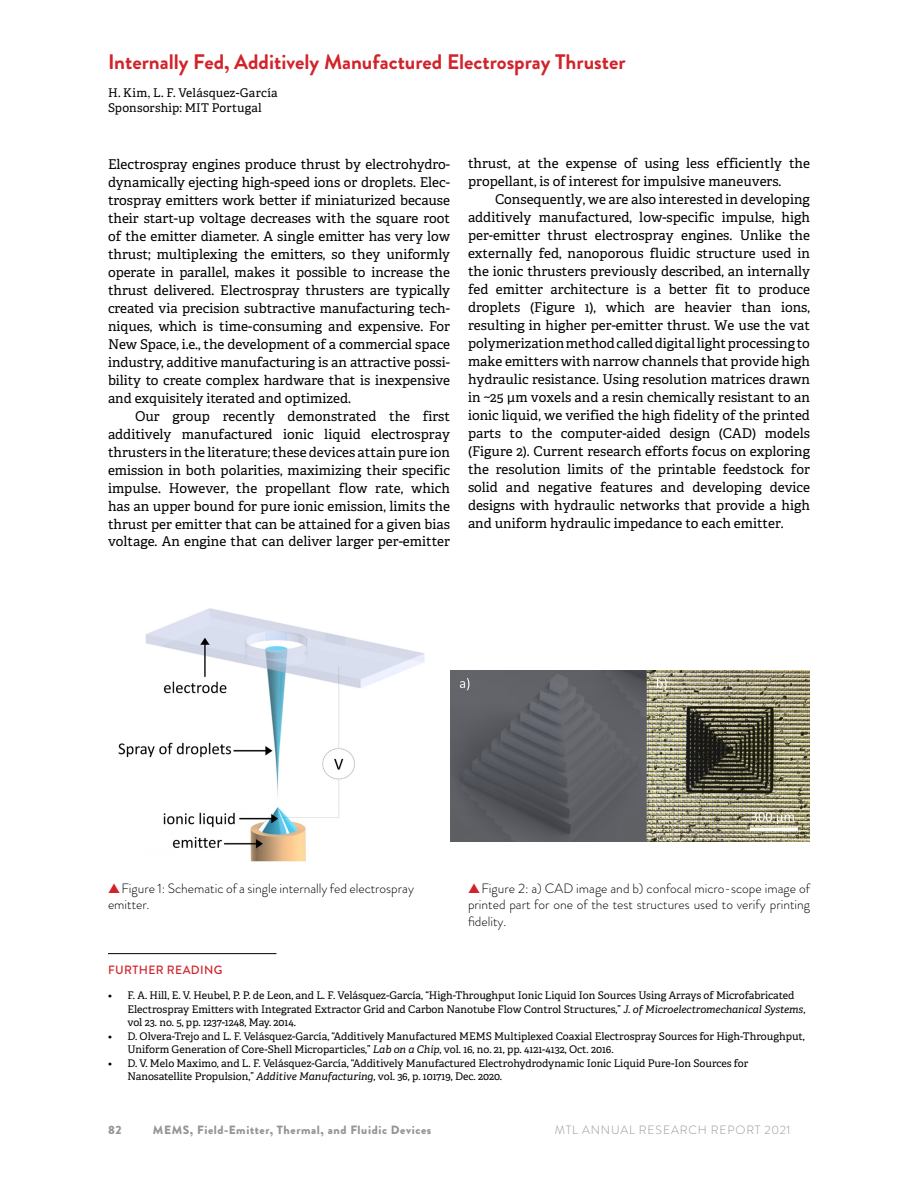
<style>
.page{position:relative;width:918px;height:1188px;background:#fff}
.page>*{position:absolute;margin:0;border:0;box-sizing:border-box;transform-origin:0 0}
.t1{font:700 21px "Brandon Grotesque";color:#d2232a}
.t2{font:13.5px/18px "Adelle Basic";color:#000;text-align:justify}
.t3{font:300 13.5px/16.5px "Brandon Grotesque";color:#000}
.t4{font:12px/15px "Adelle Basic";letter-spacing:.015em;color:#000}
.t5{font:900 12px "Brandon Grotesque";letter-spacing:.05em;color:#939598}
.t6{font:300 12px "Brandon Grotesque";letter-spacing:.07em;color:#939598}
.t7{font:500 12px "Brandon Grotesque";letter-spacing:.03em;color:#d2232a}
.t8{font:10.5px/13.5px "Adelle Basic";color:#000}
.s1{font-family:"Times New Roman"}
.s2{color:#d2232a}
.s3{font-style:italic}
</style>
<div class="page">
<hr style="left:108px;top:953px;width:168px;height:1px;background:#000">
<img style="left:118px;top:608px;width:307px;height:253px">
<img style="left:450px;top:671px;width:360px;height:170px">
<h1 class="t1" style="left:108px;top:47px;width:519px">Internally Fed, Additively Manufactured Electrospray Thruster</h1>
<p class="t4" style="left:108px;top:85px;width:171px">H. Kim<span class="s1">,</span> L. F. Velásquez-García<br>Sponsorship: MIT Portugal</p>
<p class="t2" style="left:108px;top:155px;width:344px">Electrospray engines produce thrust by electrohydro&shy;dynamically ejecting high-speed ions or droplets. Elec&shy;trospray emitters work better if miniaturized because their start-up voltage decreases with the square root of the emitter diameter. A single emitter has very low thrust; multiplexing the emitters, so they uniformly operate in parallel, makes it possible to increase the thrust delivered. Electrospray thrusters are typically created via precision subtractive manufacturing tech&shy;niques, which is time-consuming and expensive. For New Space, i.e., the development of a commercial space industry, additive manufacturing is an attractive possi&shy;bility to create complex hardware that is inexpensive and exquisitely iterated and optimized.</p>
<p class="t2" style="left:108px;top:407px;width:344px;text-indent:27px">Our group recently demonstrated the first additively manufactured ionic liquid electrospray thrusters in the literature; these devices attain pure ion emission in both polarities, maximizing their specific impulse. However, the propellant flow rate, which has an upper bound for pure ionic emission, limits the thrust per emitter that can be attained for a given bias voltage. An engine that can deliver larger per-emitter</p>
<p class="t2" style="left:468px;top:155px;width:343px">thrust, at the expense of using less efficiently the propellant, is of interest for impulsive maneuvers.</p>
<p class="t2" style="left:468px;top:191px;width:344px;text-indent:27px">Consequently, we are also interested in developing additively manufactured, low-specific impulse, high per-emitter thrust electrospray engines. Unlike the externally fed, nanoporous fluidic structure used in the ionic thrusters previously described, an internally fed emitter architecture is a better fit to produce droplets (Figure 1), which are heavier than ions, resulting in higher per-emitter thrust. We use the vat polymerization method called digital light processing to make emitters with narrow channels that provide high hydraulic resistance. Using resolution matrices drawn in ~25 µm voxels and a resin chemically resistant to an ionic liquid, we verified the high fidelity of the printed parts to the computer-aided design (CAD) models (Figure 2). Current research efforts focus on exploring the resolution limits of the printable feedstock for solid and negative features and developing device designs with hydraulic networks that provide a high and uniform hydraulic impedance to each emitter.</p>
<p class="t3" style="left:108px;top:880px;width:308px"><span class="s2">▲</span>Figure 1: Schematic of a single internally fed electrospray emitter.</p>
<p class="t3" style="left:468px;top:880px;width:344px;text-align:justify"><span class="s2">▲</span>Figure 2: a) CAD image and b) confocal micro-scope image of printed part for one of the test structures used to verify printing fidelity.</p>
<p class="t7" style="left:108px;top:961px;width:116px">FURTHER READING</p>
<p class="t8" style="left:127px;top:989px;width:679px;text-indent:-19px">• F. A. Hill, E. V. Heubel, P. P. de Leon, and L. F. Velásquez-García, “High-Throughput Ionic Liquid Ion Sources Using Arrays of Microfabricated<br>Electrospray Emitters with Integrated Extractor Grid and Carbon Nanotube Flow Control Structures,” <span class="s3">J. of Microelectromechanical Systems</span>, vol 23. no. 5, pp. 1237-1248, May. 2014.</p>
<p class="t8" style="left:127px;top:1029px;width:679px;text-indent:-19px">• D. Olvera-Trejo and L. F. Velásquez-García, “Additively Manufactured MEMS Multiplexed Coaxial Electrospray Sources for High-Throughput,<br>Uniform Generation of Core-Shell Microparticles,” <span class="s3">Lab on a Chip</span>, vol. 16, no. 21, pp. 4121-4132, Oct. 2016.</p>
<p class="t8" style="left:127px;top:1056px;width:622px;text-indent:-19px">• D. V. Melo Maximo, and L. F. Velásquez-García, “Additively Manufactured Electrohydrodynamic Ionic Liquid Pure-Ion Sources for<br>Nanosatellite Propulsion,” <span class="s3">Additive Manufacturing</span>, vol. 36, p. 101719, Dec. 2020.</p>
<p class="t5" style="left:108px;top:1121px;width:15px">82</p>
<p class="t5" style="left:153px;top:1121px;width:280px">MEMS, Field-Emitter, Thermal, and Fluidic Devices</p>
<p class="t6" style="left:555px;top:1122px;width:237px">MTL ANNUAL RESEARCH REPORT 2021</p>
</div>
